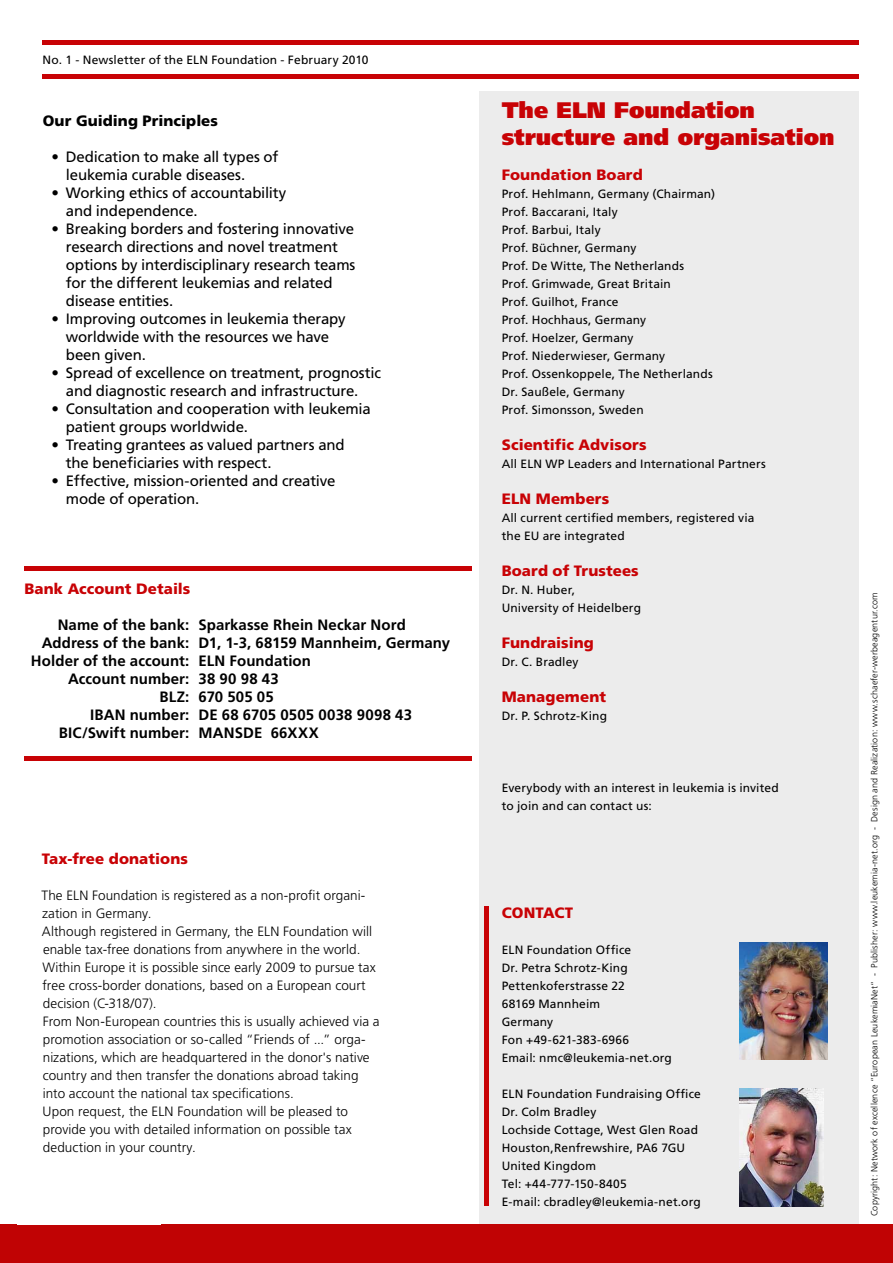
<style>
.page{position:relative;width:893px;height:1263px;background:#fff}
.page>*{position:absolute;margin:0;border:0;box-sizing:border-box;transform-origin:0 0}
.t1{font:900 22.5px/27px "Frutiger LT Std";color:#c80205}
.t2{font:15px/18px "Frutiger LT Std";letter-spacing:-.015em;color:#000}
.t3{font:700 15px "Frutiger LT Std";letter-spacing:.005em;color:#000}
.t4{font:900 15px "Frutiger LT Std";letter-spacing:.005em;color:#c80205}
.t5{font:900 15px "Frutiger LT Std";letter-spacing:.005em;color:#000}
.t6{font:300 13.5px/18px "Frutiger LT Std";letter-spacing:.005em;color:#000}
.t7{font:12px/18px "Frutiger LT Std";letter-spacing:.01em;color:#000}
.t8{font:300 9px "Frutiger LT Std";letter-spacing:.015em;color:#000}
</style>
<div class="page">
<div style="left:479px;top:91px;width:380px;height:1172px;background:#ececec"></div>
<div style="left:43px;top:40px;width:816px;height:5px;background:#c80205"></div>
<div style="left:43px;top:74px;width:816px;height:5px;background:#c80205"></div>
<hr style="left:485px;top:906px;width:4px;height:300px;background:#c80205">
<div style="left:0;top:1225px;width:893px;height:38px;background:#c00304"></div>
<hr style="left:24px;top:757px;width:448px;height:4px;background:#c80205">
<hr style="left:24px;top:567px;width:448px;height:4px;background:#c80205">
<img style="left:740px;top:1088px;width:83px;height:118px">
<img style="left:740px;top:942px;width:88px;height:118px">
<p class="t7" style="left:43px;top:50px;width:328px">No. 1 - Newsletter of the ELN Foundation - February 2010</p>
<p class="t5" style="left:43px;top:112px;width:177px">Our Guiding Principles</p>
<p class="t2" style="left:66px;top:148px;width:214px;text-indent:-14px">• Dedication to make all types of leukemia curable diseases.</p>
<p class="t2" style="left:66px;top:184px;width:222px;text-indent:-14px">• Working ethics of accountability and independence.</p>
<p class="t2" style="left:66px;top:220px;width:291px;text-indent:-14px">• Breaking borders and fostering innovative research directions and novel treatment options by interdisciplinary research teams for the different leukemias and related disease entities.</p>
<p class="t2" style="left:66px;top:310px;width:281px;text-indent:-14px">• Improving outcomes in leukemia therapy worldwide with the resources we have been given.</p>
<p class="t2" style="left:52px;top:364px;width:331px;text-align:center">• Spread of excellence on treatment, prognostic and diagnostic research and infrastructure.</p>
<p class="t2" style="left:66px;top:400px;width:306px;text-indent:-14px">• Consultation and cooperation with leukemia patient groups worldwide.</p>
<p class="t2" style="left:66px;top:436px;width:280px;text-indent:-14px">• Treating grantees as valued partners and the beneficiaries with respect.</p>
<p class="t2" style="left:66px;top:472px;width:271px;text-indent:-14px">• Effective, mission-oriented and creative mode of operation.</p>
<p class="t4" style="left:24px;top:580px;width:167px">Bank Account Details</p>
<p class="t3" style="left:58px;top:616px;width:350px">Name of the bank: Sparkasse Rhein Neckar Nord</p>
<p class="t3" style="left:42px;top:634px;width:410px">Address of the bank: D1, 1-3, 68159 Mannheim, Germany</p>
<p class="t3" style="left:31px;top:652px;width:282px">Holder of the account: ELN Foundation</p>
<p class="t3" style="left:68px;top:670px;width:212px">Account number: 38 90 98 43</p>
<p class="t3" style="left:160px;top:688px;width:116px">BLZ: 670 505 05</p>
<p class="t3" style="left:90px;top:706px;width:324px">IBAN number: DE 68 6705 0505 0038 9098 43</p>
<p class="t3" style="left:59px;top:724px;width:262px">BIC/Swift number: MANSDE 66XXX</p>
<p class="t4" style="left:42px;top:850px;width:148px">Tax-free donations</p>
<p class="t6" style="left:41px;top:887px;width:340px">The ELN Foundation is registered as a non-profit organi&shy;zation in Germany.<br>Although registered in Germany, the ELN Foundation will enable tax-free donations from anywhere in the world.<br>Within Europe it is possible since early 2009 to pursue tax free cross-border donations, based on a European court decision (C-318/07).<br>From Non-European countries this is usually achieved via a promotion association or so-called “Friends of ...” orga&shy;nizations, which are headquartered in the donor's native country and then transfer the donations abroad taking into account the national tax specifications.<br>Upon request, the ELN Foundation will be pleased to provide you with detailed information on possible tax deduction in your country.</p>
<h1 class="t1" style="left:502px;top:97px;width:334px">The ELN Foundation structure and organisation</h1>
<p class="t4" style="left:502px;top:166px;width:142px">Foundation Board</p>
<p class="t7" style="left:502px;top:185px;width:215px">Prof. Hehlmann, Germany (Chairman)<br>Prof. Baccarani, Italy<br>Prof. Barbui, Italy<br>Prof. Büchner, Germany<br>Prof. De Witte, The Netherlands<br>Prof. Grimwade, Great Britain<br>Prof. Guilhot, France<br>Prof. Hochhaus, Germany<br>Prof. Hoelzer, Germany<br>Prof. Niederwieser, Germany<br>Prof. Ossenkoppele, The Netherlands<br>Dr. Saußele, Germany<br>Prof. Simonsson, Sweden</p>
<p class="t4" style="left:502px;top:436px;width:146px">Scientific Advisors</p>
<p class="t7" style="left:502px;top:455px;width:266px">All ELN WP Leaders and International Partners</p>
<p class="t4" style="left:502px;top:490px;width:109px">ELN Members</p>
<p class="t7" style="left:502px;top:509px;width:254px">All current certified members, registered via the EU are integrated</p>
<p class="t4" style="left:502px;top:562px;width:139px">Board of Trustees</p>
<p class="t7" style="left:502px;top:581px;width:141px">Dr. N. Huber,<br>University of Heidelberg</p>
<p class="t4" style="left:502px;top:634px;width:94px">Fundraising</p>
<p class="t7" style="left:502px;top:653px;width:78px">Dr. C. Bradley</p>
<p class="t4" style="left:502px;top:688px;width:106px">Management</p>
<p class="t7" style="left:502px;top:707px;width:107px">Dr. P. Schrotz-King</p>
<p class="t7" style="left:502px;top:779px;width:278px">Everybody with an interest in leukemia is invited to join and can contact us:</p>
<p class="t4" style="left:502px;top:904px;width:73px">CONTACT</p>
<p class="t7" style="left:502px;top:941px;width:172px">ELN Foundation Office<br>Dr. Petra Schrotz-King<br>Pettenkoferstrasse 22<br>68169 Mannheim<br>Germany<br>Fon +49-621-383-6966<br>Email: nmc@leukemia-net.org</p>
<p class="t7" style="left:502px;top:1085px;width:201px">ELN Foundation Fundraising Office<br>Dr. Colm Bradley<br>Lochside Cottage, West Glen Road<br>Houston,Renfrewshire, PA6 7GU<br>United Kingdom<br>Tel: +44-777-150-8405<br>E-mail: cbradley@leukemia-net.org</p>
<p class="t8" style="left:869px;top:1216px;width:625px;rotate:-90deg">Copyright: Network of excellence “European LeukemiaNet“ - Publisher: www.leukemia-net.org - Design and Realization: www.schaefer-werbeagentur.com</p>
</div>
